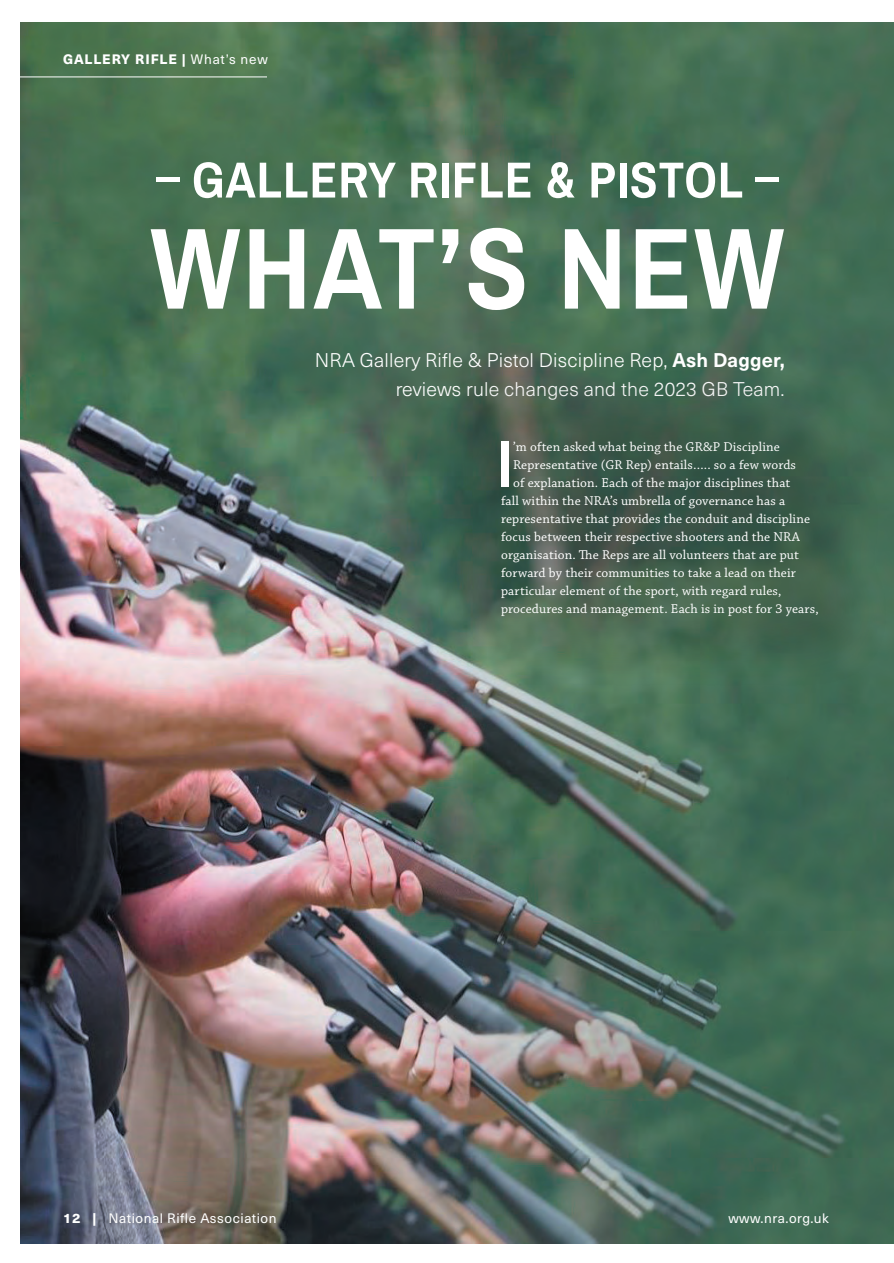
<style>
.page{position:relative;width:894px;height:1263px;background:#fff}
.page>*{position:absolute;margin:0;border:0;box-sizing:border-box;transform-origin:0 0}
.OT_title_font_2_-_do{font:700 115.8px "Archivo Narrow";letter-spacing:.02em;color:#fff}
.OT_body_copy_-_first{font:600 66px "Archivo Narrow";color:#fff}
.OT_title_font_2_-_do-2{font:700 50.85px "Archivo Narrow";letter-spacing:.02em;color:#fff}
.OT_intro_copy{font:300 19.5px/28.5px "Neue Haas Unica W1 G";letter-spacing:.01em;color:#fff;text-align:right}
.OT_body_copy_-_first-2{font:13.5px "Chaparral Pro";letter-spacing:.01em;color:#fff}
.t1{font:13.5px "Neue Haas Unica W1 G";letter-spacing:.04em;color:#fff}
.t2{font:800 13.5px "Neue Haas Unica W1 G";letter-spacing:.07em;color:#fff}
.s1{font-weight:400}
.s2{font-weight:700}
.s3{font-weight:800}
</style>
<div class="page">
<img style="left:21px;top:23px;width:872px;height:1220px">
<div style="left:423px;top:364px;width:469px;height:328px;background:#231f20;opacity:.23"></div>
<hr style="left:0;top:77px;width:267px;height:1px;background:#fff">
<p class="t2" style="left:63px;top:48px;width:206px">GALLERY RIFLE | <span class="s1">What’s new</span></p>
<p class="OT_title_font_2_-_do-2" style="left:156px;top:144px;width:624px">– GALLERY RIFLE &amp; PISTOL –</p>
<p class="OT_title_font_2_-_do" style="left:151px;top:187px;width:635px">WHAT’S NEW</p>
<p class="OT_intro_copy" style="left:315px;top:345px;width:471px">NRA Gallery Rifle &amp; Pistol Discipline Rep, <span class="s2">Ash Dagger, </span>reviews rule changes and the 2023 GB Team.</p>
<p class="OT_body_copy_-_first" style="left:497px;top:418px;width:17px">I</p>
<p class="OT_body_copy_-_first-2" style="left:513px;top:439px;width:268px">’m often asked what being the GR&amp;P Discipline</p>
<p class="OT_body_copy_-_first-2" style="left:513px;top:457px;width:284px">Representative (GR Rep) entails….. so a few words</p>
<p class="OT_body_copy_-_first-2" style="left:513px;top:475px;width:279px">of explanation. Each of the major disciplines that</p>
<p class="OT_body_copy_-_first-2" style="left:501px;top:493px;width:285px">fall within the NRA’s umbrella of governance has a</p>
<p class="OT_body_copy_-_first-2" style="left:501px;top:511px;width:310px">representative that provides the conduit and discipline</p>
<p class="OT_body_copy_-_first-2" style="left:501px;top:529px;width:300px">focus between their respective shooters and the NRA</p>
<p class="OT_body_copy_-_first-2" style="left:501px;top:547px;width:299px">organisation. The Reps are all volunteers that are put</p>
<p class="OT_body_copy_-_first-2" style="left:501px;top:565px;width:296px">forward by their communities to take a lead on their</p>
<p class="OT_body_copy_-_first-2" style="left:501px;top:583px;width:282px">particular element of the sport, with regard rules,</p>
<p class="OT_body_copy_-_first-2" style="left:501px;top:601px;width:319px">procedures and management. Each is in post for 3 years,</p>
<p class="t1" style="left:63px;top:1208px;width:215px"><span class="s3">12 |</span> National Rifle Association</p>
<p class="t1" style="left:728px;top:1208px;width:102px">www.nra.org.uk</p>
</div>
